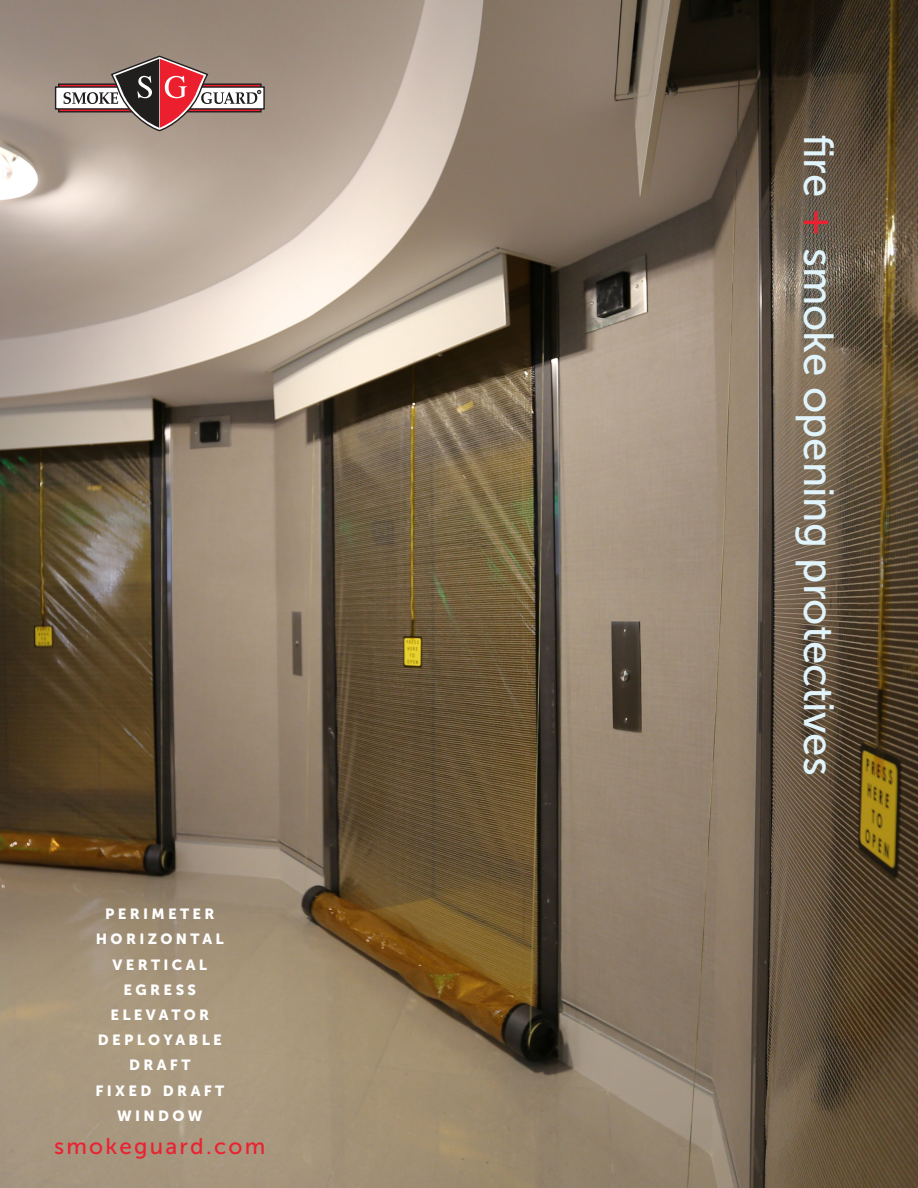
<style>
.page{position:relative;width:918px;height:1188px;background:#fff}
.page>*{position:absolute;margin:0;border:0;box-sizing:border-box;transform-origin:0 0}
.t1{font:42px "Museo Sans 500";color:#e1f4fc}
.t2{font:22.5px "Museo Sans 500";letter-spacing:.1em;color:#ec2031}
.t3{font:14.7px/25.2px "Museo Sans 900";letter-spacing:.23em;color:#fff;text-align:center}
.s1{color:#ec2031}
</style>
<div class="page">
<img style="left:0;top:0;width:918px;height:1188px">
<div style="left:56px;top:87px;width:208px;height:22px;background:#fff"></div>
<div style="left:55px;top:86px;width:210px;height:24px;border:1px solid #211e1e"></div>
<svg style="left:63px;top:54px;width:198px;height:78px;background:#a17e7a"></svg>
<p class="t3" style="left:105px;top:901px;width:111px">PERIMETER</p>
<p class="t3" style="left:96px;top:927px;width:129px">HORIZONTAL</p>
<p class="t3" style="left:112px;top:952px;width:96px">VERTICAL</p>
<p class="t3" style="left:124px;top:977px;width:74px">EGRESS</p>
<p class="t3" style="left:110px;top:1002px;width:100px">ELEVATOR</p>
<p class="t3" style="left:98px;top:1027px;width:126px">DEPLOYABLE<br>DRAFT</p>
<p class="t3" style="left:95px;top:1078px;width:131px">FIXED DRAFT</p>
<p class="t3" style="left:117px;top:1103px;width:87px">WINDOW</p>
<p class="t2" style="left:54px;top:1134px;width:213px">smokeguard.com</p>
<p class="t1" style="left:842px;top:134px;width:643px;rotate:90deg">fire <span class="s1">+</span> smoke opening protectives</p>
</div>
